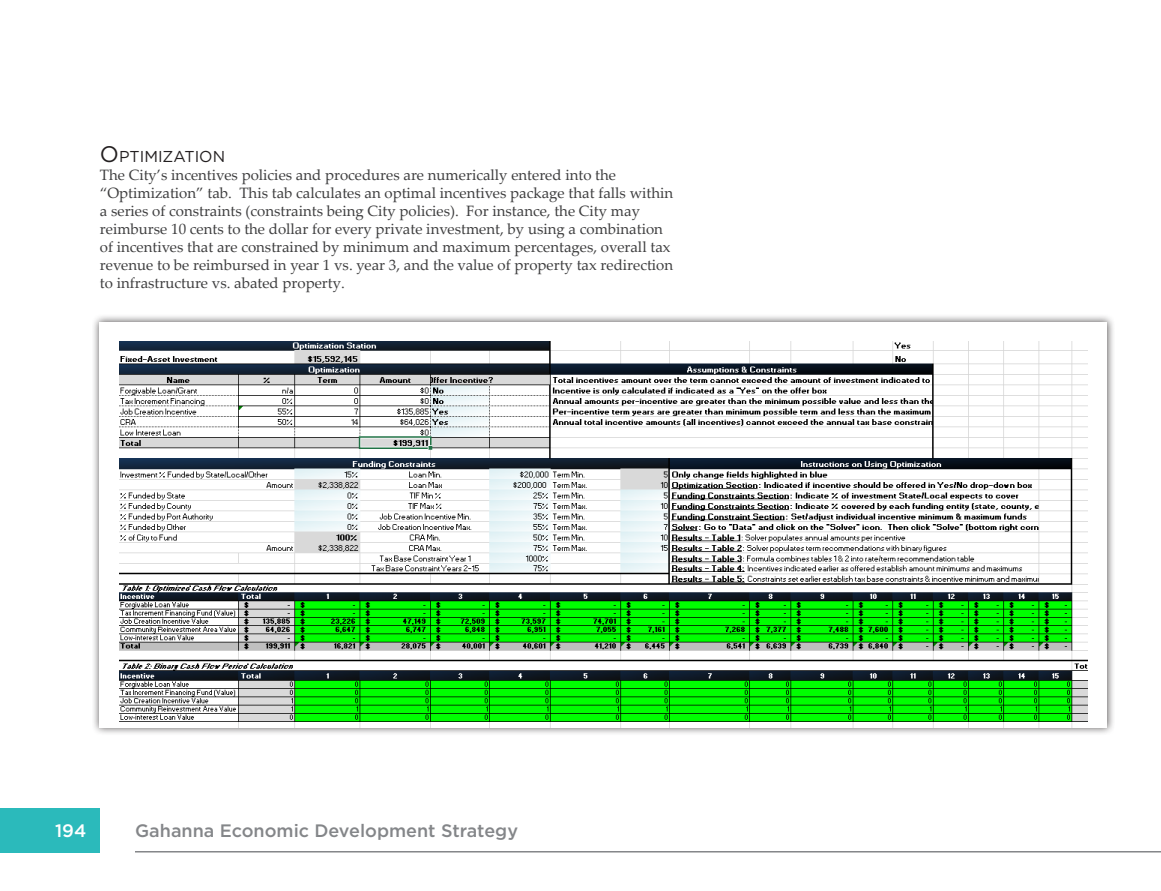
<style>
.page{position:relative;width:1161px;height:891px;background:#fff}
.page>*{position:absolute;margin:0;border:0;box-sizing:border-box;transform-origin:0 0}
.t1{font:500 18px "Gotham";color:#848689}
.t2{font:500 18px "Gotham";color:#fff}
.t3{font:15.75px "Gotham";color:#231f20}
.t4{font:15px/18px "Palatino Linotype";color:#3e3e3f}
.s1{font-size:22.5px}
</style>
<div class="page">
<div style="left:0;top:808px;width:100px;height:45px;background:#2bbabb"></div>
<hr style="left:135px;top:851px;width:1026px;height:2px;background:#848689">
<div style="left:92px;top:314px;width:1023px;height:421px;background:#231f20;opacity:.75"></div>
<div style="left:100px;top:322px;width:1007px;height:405px;background:#fff"></div>
<img style="left:119px;top:341px;width:969px;height:386px">
<p class="t3" style="left:100px;top:146px;width:127px"><span class="s1">O</span>PTIMIZATION</p>
<p class="t4" style="left:100px;top:165px;width:575px">The City’s incentives policies and procedures are numerically entered into the “Optimization” tab. This tab calculates an optimal incentives package that falls within a series of constraints (constraints being City policies). For instance, the City may reimburse 10 cents to the dollar for every private investment, by using a combination of incentives that are constrained by minimum and maximum percentages, overall tax revenue to be reimbursed in year 1 vs. year 3, and the value of property tax redirection to infrastructure vs. abated property.</p>
<p class="t2" style="left:55px;top:819px;width:33px">194</p>
<p class="t1" style="left:135px;top:819px;width:385px">Gahanna Economic Development Strategy</p>
</div>
